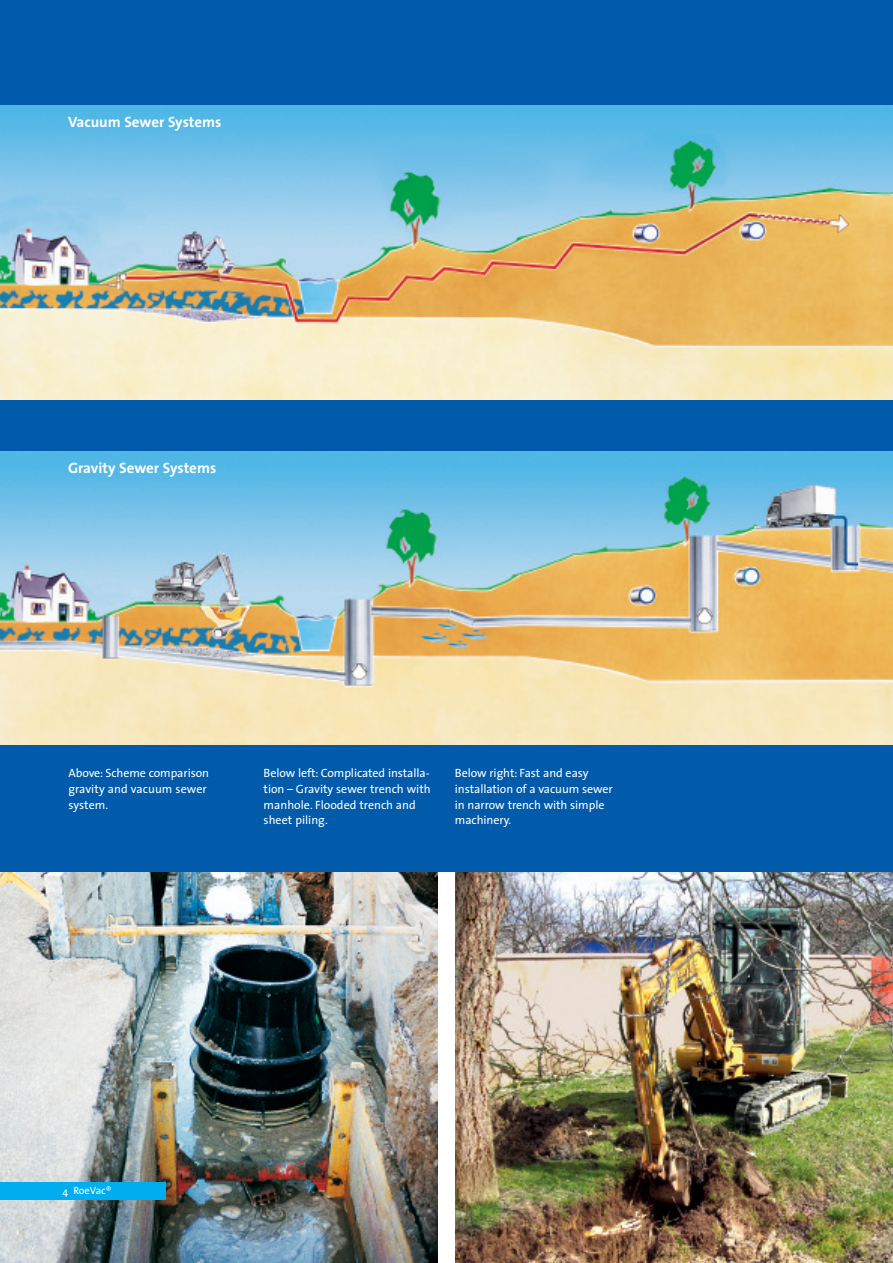
<style>
.page{position:relative;width:893px;height:1263px;background:#fff}
.page>*{position:absolute;margin:0;border:0;box-sizing:border-box;transform-origin:0 0}
.t1{font:700 15px "The Sans";color:#fff}
.t2{font:12px/15.8px "The Sans";letter-spacing:-.005em;color:#fff}
.t3{font:10.5px "The Sans";color:#fff}
.s1{font-weight:300}
</style>
<div class="page">
<div style="left:0;top:0;width:893px;height:872px;background:#015aaa"></div>
<img style="left:0;top:106px;width:893px;height:293px">
<img style="left:0;top:452px;width:893px;height:293px">
<img style="left:455px;top:872px;width:438px;height:391px">
<img style="left:0;top:872px;width:438px;height:391px">
<div style="left:0;top:1182px;width:165px;height:17px;background:#00aeef"></div>
<p class="t1" style="left:68px;top:116px;width:155px">Vacuum Sewer Systems</p>
<p class="t1" style="left:68px;top:462px;width:150px">Gravity Sewer Systems</p>
<p class="t2" style="left:68px;top:766px;width:142px">Above: Scheme comparison gravity and vacuum sewer system.</p>
<p class="t2" style="left:264px;top:766px;width:169px">Below left: Complicated installa&shy;tion – Gravity sewer trench with manhole. Flooded trench and sheet piling.</p>
<p class="t2" style="left:455px;top:766px;width:159px">Below right: Fast and easy installation of a vacuum sewer in narrow trench with simple machinery.</p>
<p class="t3" style="left:62px;top:1186px;width:51px">4 RoeVac<span class="s1">®</span></p>
</div>
